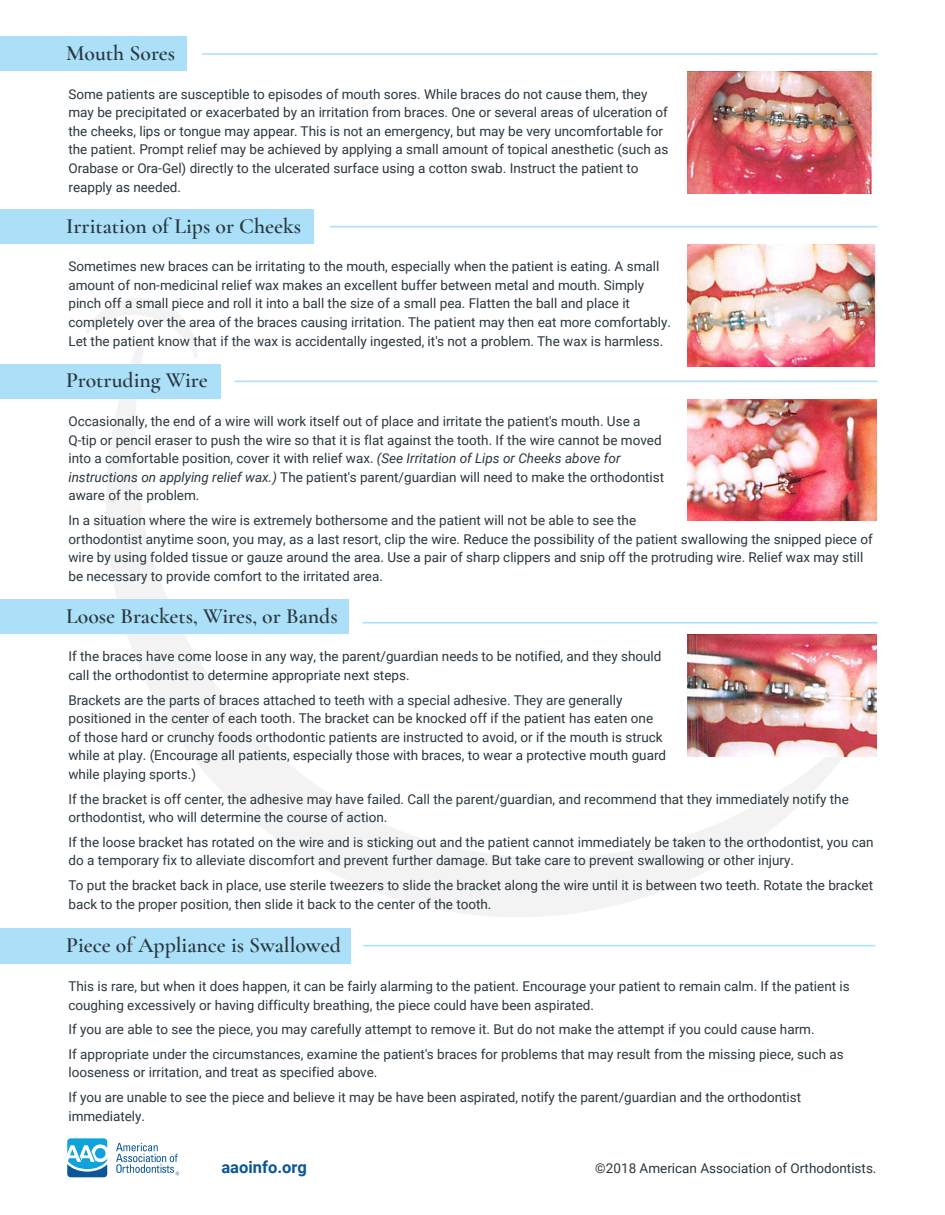
<style>
.page{position:relative;width:945px;height:1215px;background:#fff}
.page>*{position:absolute;margin:0;border:0;box-sizing:border-box;transform-origin:0 0}
.t1{font:600 21.75px "Cormorant Garamond";color:#2a373f}
.t2{font:700 16.5px "Roboto";color:#0b5696}
.t3{font:13.5px/18.6px "Roboto";color:#2a373f}
.s1{font-style:italic}
</style>
<div class="page">
<svg style="left:86px;top:298px;width:109px;height:44px"></svg>
<svg style="left:106px;top:342px;width:753px;height:575px"></svg>
<hr style="left:363px;top:945px;width:513px;height:1px;background:#a9e0f9">
<div style="left:0;top:928px;width:351px;height:36px;background:#abe0f8"></div>
<hr style="left:202px;top:53px;width:676px;height:2px;background:#a9e0f9">
<div style="left:0;top:37px;width:186px;height:34px;background:#abe0f8"></div>
<img style="left:687px;top:72px;width:189px;height:121px">
<hr style="left:330px;top:226px;width:548px;height:1px;background:#a9e0f9">
<div style="left:0;top:210px;width:313px;height:34px;background:#abe0f8"></div>
<img style="left:687px;top:244px;width:189px;height:122px">
<hr style="left:235px;top:381px;width:643px;height:1px;background:#a9e0f9">
<div style="left:0;top:364px;width:220px;height:34px;background:#abe0f8"></div>
<img style="left:687px;top:399px;width:189px;height:122px">
<hr style="left:362px;top:622px;width:516px;height:2px;background:#a9e0f9">
<div style="left:0;top:600px;width:349px;height:34px;background:#abe0f8"></div>
<img style="left:687px;top:634px;width:189px;height:122px">
<svg style="left:67px;top:1138px;width:40px;height:39px"></svg>
<svg style="left:116px;top:1143px;width:63px;height:32px"></svg>
<h1 class="t1" style="left:66px;top:44px;width:111px">Mouth Sores</h1>
<p class="t3" style="left:68px;top:85px;width:602px">Some patients are susceptible to episodes of mouth sores. While braces do not cause them, they may be precipitated or exacerbated by an irritation from braces. One or several areas of ulceration of the cheeks, lips or tongue may appear. This is not an emergency, but may be very uncomfortable for the patient. Prompt relief may be achieved by applying a small amount of topical anesthetic (such as Orabase or Ora-Gel) directly to the ulcerated surface using a cotton swab. Instruct the patient to reapply as needed.</p>
<h1 class="t1" style="left:66px;top:217px;width:237px">Irritation of Lips or Cheeks</h1>
<p class="t3" style="left:68px;top:258px;width:604px">Sometimes new braces can be irritating to the mouth, especially when the patient is eating. A small amount of non-medicinal relief wax makes an excellent buffer between metal and mouth. Simply pinch off a small piece and roll it into a ball the size of a small pea. Flatten the ball and place it completely over the area of the braces causing irritation. The patient may then eat more comfortably.<br>Let the patient know that if the wax is accidentally ingested, it's not a problem. The wax is harmless.</p>
<h1 class="t1" style="left:66px;top:371px;width:143px">Protruding Wire</h1>
<p class="t3" style="left:68px;top:413px;width:597px">Occasionally, the end of a wire will work itself out of place and irritate the patient's mouth. Use a Q-tip or pencil eraser to push the wire so that it is flat against the tooth. If the wire cannot be moved into a comfortable position, cover it with relief wax. <span class="s1">(See Irritation of Lips or Cheeks above for instructions on applying relief wax.)</span> The patient's parent/guardian will need to make the orthodontist aware of the problem.</p>
<p class="t3" style="left:68px;top:512px;width:806px">In a situation where the wire is extremely bothersome and the patient will not be able to see the<br>orthodontist anytime soon, you may, as a last resort, clip the wire. Reduce the possibility of the patient swallowing the snipped piece of wire by using folded tissue or gauze around the area. Use a pair of sharp clippers and snip off the protruding wire. Relief wax may still be necessary to provide comfort to the irritated area.</p>
<h1 class="t1" style="left:66px;top:607px;width:273px">Loose Brackets, Wires, or Bands</h1>
<p class="t3" style="left:68px;top:648px;width:595px">If the braces have come loose in any way, the parent/guardian needs to be notified, and they should call the orthodontist to determine appropriate next steps.</p>
<p class="t3" style="left:68px;top:691px;width:599px">Brackets are the parts of braces attached to teeth with a special adhesive. They are generally positioned in the center of each tooth. The bracket can be knocked off if the patient has eaten one of those hard or crunchy foods orthodontic patients are instructed to avoid, or if the mouth is struck while at play. (Encourage all patients, especially those with braces, to wear a protective mouth guard while playing sports.)</p>
<p class="t3" style="left:68px;top:790px;width:782px">If the bracket is off center, the adhesive may have failed. Call the parent/guardian, and recommend that they immediately notify the orthodontist, who will determine the course of action.</p>
<p class="t3" style="left:68px;top:834px;width:807px">If the loose bracket has rotated on the wire and is sticking out and the patient cannot immediately be taken to the orthodontist, you can do a temporary fix to alleviate discomfort and prevent further damage. But take care to prevent swallowing or other injury.</p>
<p class="t3" style="left:68px;top:877px;width:806px">To put the bracket back in place, use sterile tweezers to slide the bracket along the wire until it is between two teeth. Rotate the bracket back to the proper position, then slide it back to the center of the tooth.</p>
<h1 class="t1" style="left:66px;top:937px;width:276px">Piece of Appliance is Swallowed</h1>
<p class="t3" style="left:68px;top:978px;width:783px">This is rare, but when it does happen, it can be fairly alarming to the patient. Encourage your patient to remain calm. If the patient is coughing excessively or having difficulty breathing, the piece could have been aspirated.</p>
<p class="t3" style="left:68px;top:1018px;width:777px;line-height:24.6px">If you are able to see the piece, you may carefully attempt to remove it. But do not make the attempt if you could cause harm.<br>If appropriate under the circumstances, examine the patient's braces for problems that may result from the missing piece, such as</p>
<p class="t3" style="left:68px;top:1061px;width:734px;line-height:24.6px">looseness or irritation, and treat as specified above.<br>If you are unable to see the piece and believe it may be have been aspirated, notify the parent/guardian and the orthodontist</p>
<p class="t3" style="left:68px;top:1107px;width:78px">immediately.</p>
<p class="t2" style="left:221px;top:1161px;width:87px">aaoinfo.org</p>
<p class="t3" style="left:595px;top:1160px;width:283px">©2018 American Association of Orthodontists.</p>
</div>
